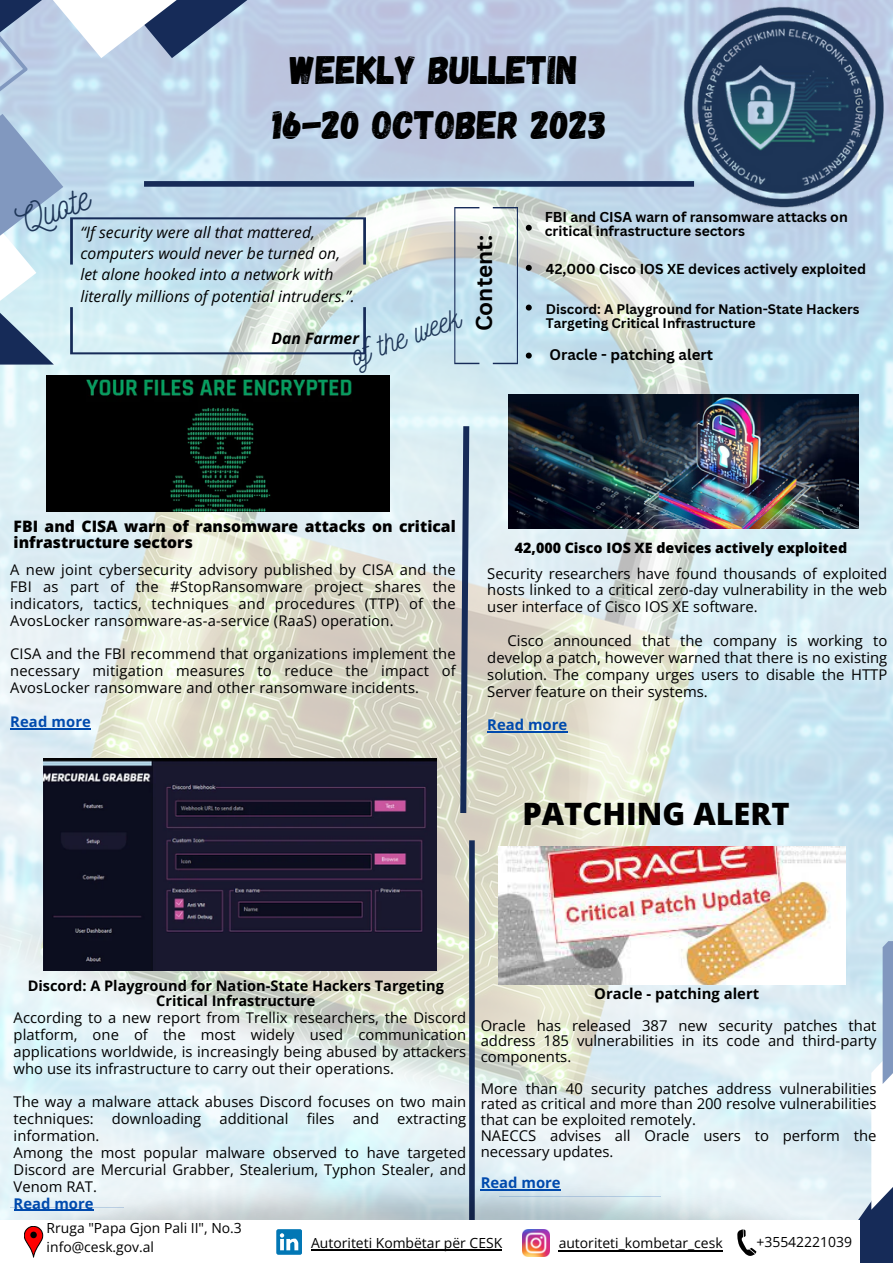
<style>
.page{position:relative;width:893px;height:1264px;background:#fff}
.page>*{position:absolute;margin:0;border:0;box-sizing:border-box;transform-origin:0 0}
.t1{font:39.6px "Gagalin";color:#000}
.t2{font:36.9px "Nickainley";color:#1d3557}
.t3{font:31.2px "Nickainley";color:#1d3557}
.t4{font:800 30.75px "Open Sans";color:#000}
.t5{font:700 22.35px "Canva Sans";color:#000}
.t6{font:italic 15.75px/21.3px "Open Sans";color:#000}
.t7{font:800 15.75px/15.8px "Open Sans";color:#000}
.t8{font:italic 700 15.75px "Open Sans";color:#000}
.t9{font:700 15px "Canva Sans";color:#000}
.t10{font:14.85px/16.8px "Open Sans";color:#000;text-align:justify}
.t11{font:700 14.85px "Open Sans";color:#004aad}
.t12{font:700 14.85px "Open Sans";color:#000}
.t13{font:14.7px/16.8px "Open Sans";letter-spacing:.01em;color:#000;text-align:justify}
.t14{font:700 14.7px "Open Sans";letter-spacing:.01em;color:#004aad}
.t15{font:700 14.55px/14.5px "Open Sans";color:#000;text-align:center}
.t16{font:800 14.25px "Open Sans";color:#000}
.t17{font:700 13.95px/14.5px "Canva Sans";color:#000}
.t18{font:13.95px/19px "Open Sans";color:#000}
.t19{font:700 13.5px/13.5px "Canva Sans";color:#000}
</style>
<div class="page">
<img style="left:0;top:0;width:892px;height:1136px">
<div style="left:469px;top:840px;width:5px;height:381px;background:#162b58"></div>
<img style="left:683px;top:7px;width:200px;height:201px">
<svg style="left:600px;top:1025px;width:109px;height:111px;background:#e1eef4"></svg>
<svg style="left:709px;top:941px;width:183px;height:195px;background:#dbecf4"></svg>
<svg style="left:0;top:0;width:303px;height:364px;background:#bccde0"></svg>
<svg style="left:0;top:0;width:232px;height:342px;background:#bdd3e4"></svg>
<svg style="left:0;top:0;width:63px;height:276px;background:#adc3db"></svg>
<svg style="left:460px;top:426px;width:9px;height:387px;background:#576782"></svg>
<img style="left:0;top:1136px;width:871px;height:84px">
<div style="left:0;top:1220px;width:859px;height:42px;background:#fff"></div>
<svg style="left:24px;top:1226px;width:19px;height:32px"></svg>
<img style="left:522px;top:1229px;width:27px;height:27px">
<hr style="left:311px;top:1249px;width:191px;height:1px;background:#000">
<svg style="left:276px;top:1229px;width:26px;height:25px"></svg>
<svg style="left:454px;top:207px;width:25px;height:157px;background:#c2d6e0"></svg>
<svg style="left:493px;top:207px;width:25px;height:157px;background:#bfd5de"></svg>
<svg style="left:525px;top:225px;width:6px;height:6px"></svg>
<svg style="left:525px;top:265px;width:6px;height:6px"></svg>
<svg style="left:525px;top:304px;width:6px;height:6px"></svg>
<svg style="left:525px;top:352px;width:6px;height:6px"></svg>
<div style="left:144px;top:181px;width:550px;height:6px;background:#162b58"></div>
<svg style="left:559px;top:1137px;width:333px;height:125px"></svg>
<hr style="left:558px;top:1249px;width:165px;height:2px;background:#000">
<img style="left:43px;top:759px;width:394px;height:211px">
<img style="left:498px;top:846px;width:347px;height:138px">
<img style="left:508px;top:394px;width:350px;height:134px">
<img style="left:47px;top:375px;width:342px;height:136px">
<hr style="left:14px;top:1209px;width:80px;height:1px;background:#004aad">
<hr style="left:480px;top:1189px;width:80px;height:1px;background:#004aad">
<hr style="left:10px;top:728px;width:81px;height:1px;background:#004aad">
<hr style="left:487px;top:731px;width:80px;height:1px;background:#004aad">
<svg style="left:70px;top:217px;width:296px;height:47px;background:#bdd3e2"></svg>
<svg style="left:70px;top:307px;width:296px;height:47px;background:#cce1e6"></svg>
<p class="t1" style="left:290px;top:44px;width:289px">WEEKLY BULLETIN</p>
<p class="t1" style="left:273px;top:99px;width:335px">16-20 OCTOBER 2023</p>
<p class="t2" style="left:10px;top:199px;width:76px;rotate:-20deg">Quote</p>
<p class="t6" style="left:80px;top:221px;width:276px">“If security were all that mattered, computers would never be turned on, let alone hooked into a network with literally millions of potential intruders.”.</p>
<p class="t8" style="left:271px;top:327px;width:89px">Dan Farmer</p>
<p class="t3" style="left:345px;top:336px;width:116px;rotate:-20deg">of the week</p>
<p class="t5" style="left:468px;top:331px;width:98px;rotate:-90deg">Content:</p>
<p class="t17" style="left:544px;top:209px;width:304px">FBI and CISA warn of ransomware attacks on critical infrastructure sectors</p>
<p class="t17" style="left:546px;top:261px;width:321px">42,000 Cisco IOS XE devices actively exploited</p>
<p class="t19" style="left:546px;top:302px;width:315px">Discord: A Playground for Nation-State Hackers<br>Targeting Critical Infrastructure</p>
<p class="t9" style="left:549px;top:344px;width:165px">Oracle - patching alert</p>
<p class="t7" style="left:14px;top:518px;width:443px">FBI and CISA warn of ransomware attacks on critical infrastructure sectors</p>
<p class="t13" style="left:10px;top:561px;width:447px">A new joint cybersecurity advisory published by CISA and the FBI as part of the #StopRansomware project shares the indicators, tactics, techniques and procedures (TTP) of the AvosLocker ransomware-as-a-service (RaaS) operation.</p>
<p class="t13" style="left:10px;top:645px;width:447px">CISA and the FBI recommend that organizations implement the necessary mitigation measures to reduce the impact of AvosLocker ransomware and other ransomware incidents.</p>
<p class="t14" style="left:10px;top:711px;width:82px">Read more</p>
<p class="t16" style="left:515px;top:537px;width:334px">42,000 Cisco IOS XE devices actively exploited</p>
<p class="t10" style="left:487px;top:564px;width:401px">Security researchers have found thousands of exploited hosts linked to a critical zero-day vulnerability in the web user interface of Cisco IOS XE software.</p>
<p class="t10" style="left:487px;top:632px;width:401px;text-indent:20px">Cisco announced that the company is working to develop a patch, however warned that there is no existing solution. The company urges users to disable the HTTP Server feature on their systems.</p>
<p class="t11" style="left:487px;top:714px;width:81px">Read more</p>
<p class="t4" style="left:522px;top:792px;width:269px">PATCHING ALERT</p>
<p class="t15" style="left:28px;top:978px;width:418px">Discord: A Playground for Nation-State Hackers Targeting<br>Critical Infrastructure</p>
<p class="t10" style="left:14px;top:1008px;width:454px">According to a new report from Trellix researchers, the Discord platform, one of the most widely used communication applications worldwide, is increasingly being abused by attackers who use its infrastructure to carry out their operations.</p>
<p class="t10" style="left:14px;top:1093px;width:454px">The way a malware attack abuses Discord focuses on two main techniques: downloading additional files and extracting information.</p>
<p class="t10" style="left:14px;top:1143px;width:454px">Among the most popular malware observed to have targeted Discord are Mercurial Grabber, Stealerium, Typhon Stealer, and Venom RAT.</p>
<p class="t11" style="left:14px;top:1192px;width:81px">Read more</p>
<p class="t12" style="left:594px;top:983px;width:166px">Oracle - patching alert</p>
<p class="t10" style="left:480px;top:1016px;width:397px;line-height:15.8px">Oracle has released 387 new security patches that address 185 vulnerabilities in its code and third-party components.</p>
<p class="t10" style="left:480px;top:1079px;width:397px;line-height:15.8px">More than 40 security patches address vulnerabilities rated as critical and more than 200 resolve vulnerabilities that can be exploited remotely.</p>
<p class="t10" style="left:480px;top:1127px;width:397px;line-height:15.8px">NAECCS advises all Oracle users to perform the necessary updates.</p>
<p class="t11" style="left:480px;top:1172px;width:81px">Read more</p>
<p class="t18" style="left:47px;top:1218px;width:197px">Rruga "Papa Gjon Pali II", No.3 info@cesk.gov.al</p>
<p class="t18" style="left:311px;top:1232px;width:193px">Autoriteti Kombëtar për CESK</p>
<p class="t18" style="left:558px;top:1232px;width:165px">autoriteti_kombetar_cesk</p>
<p class="t18" style="left:756px;top:1231px;width:97px">+35542221039</p>
</div>
